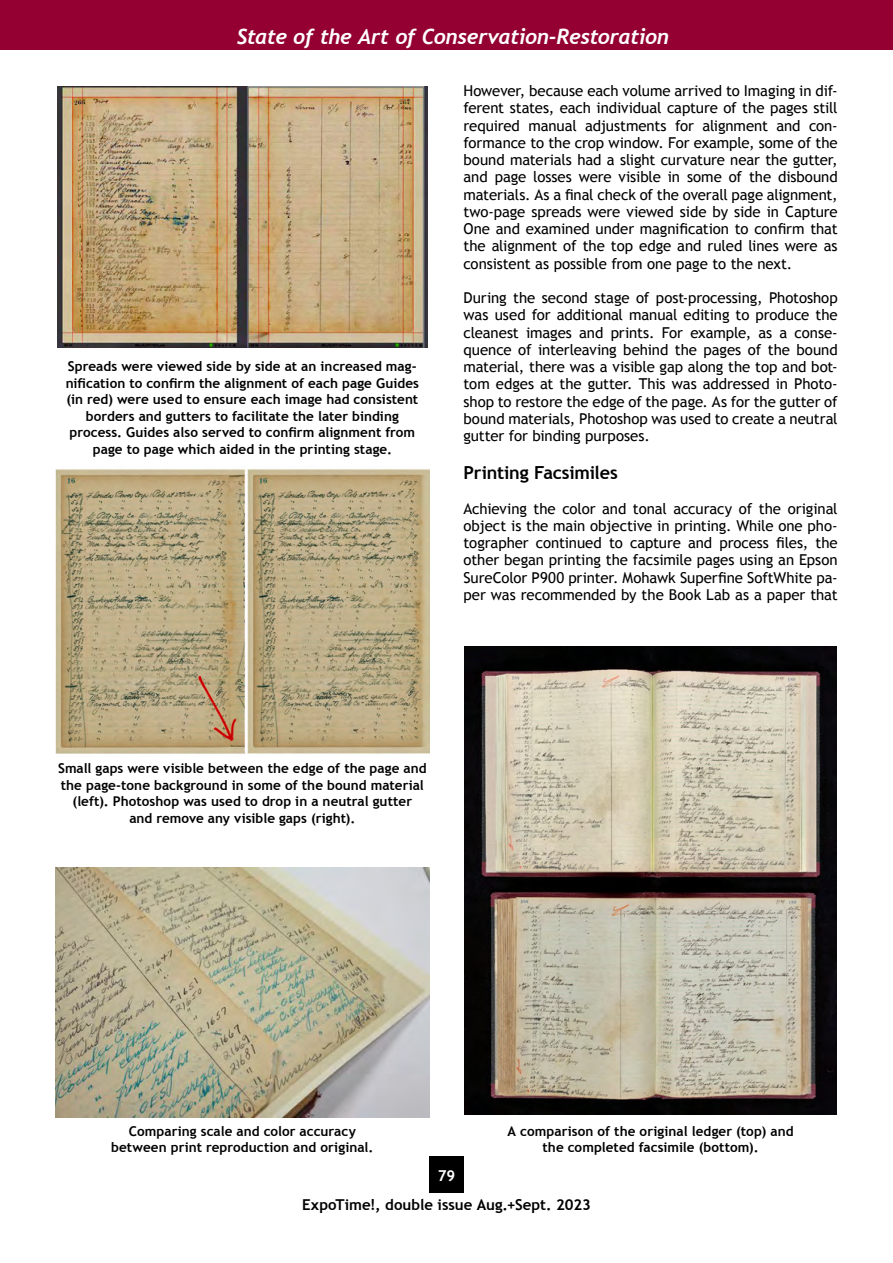
<style>
.page{position:relative;width:893px;height:1263px;background:#fff}
.page>*{position:absolute;margin:0;border:0;box-sizing:border-box;transform-origin:0 0}
.t1{font:italic 700 21px "Trebuchet";letter-spacing:-.02em;color:#fff}
.Normal_wrd_6{font:700 18px "Trebuchet MS";letter-spacing:-.01em;color:#000}
.Normal_wrd_6-2{font:15px/17.2px "Trebuchet MS";letter-spacing:-.005em;color:#000;text-align:justify}
.t2{font:700 15px "Trebuchet MS";letter-spacing:-.005em;color:#000}
.t3{font:700 15px "Trebuchet MS";color:#fff}
.t4{font:700 13.5px/16.5px "Trebuchet MS";letter-spacing:.005em;color:#000;text-align:center}
</style>
<div class="page">
<div style="left:429px;top:1157px;width:34px;height:36px;background:#000"></div>
<img style="left:55px;top:868px;width:374px;height:249px">
<div style="left:0;top:0;width:893px;height:50px;background:#930031"></div>
<img style="left:58px;top:86px;width:369px;height:262px">
<img style="left:55px;top:469px;width:374px;height:285px">
<img style="left:465px;top:647px;width:371px;height:468px">
<p class="t1" style="left:237px;top:24px;width:434px">State of the Art of Conservation-Restoration</p>
<p class="t4" style="left:66px;top:358px;width:355px">Spreads were viewed side by side at an increased mag&shy;nification to confirm the alignment of each page Guides (in red) were used to ensure each image had consistent borders and gutters to facilitate the later binding process. Guides also served to confirm alignment from page to page which aided in the printing stage.</p>
<p class="Normal_wrd_6-2" style="left:463px;top:82px;width:376px">However, because each volume arrived to Imaging in dif&shy;ferent states, each individual capture of the pages still required manual adjustments for alignment and con&shy;formance to the crop window. For example, some of the bound materials had a slight curvature near the gutter, and page losses were visible in some of the disbound materials. As a final check of the overall page alignment, two-page spreads were viewed side by side in Capture One and examined under magnification to confirm that the alignment of the top edge and ruled lines were as consistent as possible from one page to the next.</p>
<p class="Normal_wrd_6-2" style="left:463px;top:289px;width:376px">During the second stage of post-processing, Photoshop was used for additional manual editing to produce the cleanest images and prints. For example, as a conse&shy;quence of interleaving behind the pages of the bound material, there was a visible gap along the top and bot&shy;tom edges at the gutter. This was addressed in Photo&shy;shop to restore the edge of the page. As for the gutter of bound materials, Photoshop was used to create a neutral gutter for binding purposes.</p>
<p class="Normal_wrd_6" style="left:463px;top:461px;width:156px">Printing Facsimiles</p>
<p class="Normal_wrd_6-2" style="left:463px;top:500px;width:376px">Achieving the color and tonal accuracy of the original object is the main objective in printing. While one pho&shy;tographer continued to capture and process files, the other began printing the facsimile pages using an Epson SureColor P900 printer. Mohawk Superfine SoftWhite pa&shy;per was recommended by the Book Lab as a paper that</p>
<p class="t4" style="left:58px;top:760px;width:370px">Small gaps were visible between the edge of the page and the page-tone background in some of the bound material (left). Photoshop was used to drop in a neutral gutter<br>and remove any visible gaps (right).</p>
<p class="t4" style="left:111px;top:1123px;width:264px">Comparing scale and color accuracy between print reproduction and original.</p>
<p class="t4" style="left:508px;top:1123px;width:287px">A comparison of the original ledger (top) and the completed facsimile (bottom).</p>
<p class="t3" style="left:438px;top:1166px;width:19px">79</p>
<p class="t2" style="left:302px;top:1195px;width:290px">ExpoTime!, double issue Aug.+Sept. 2023</p>
</div>
